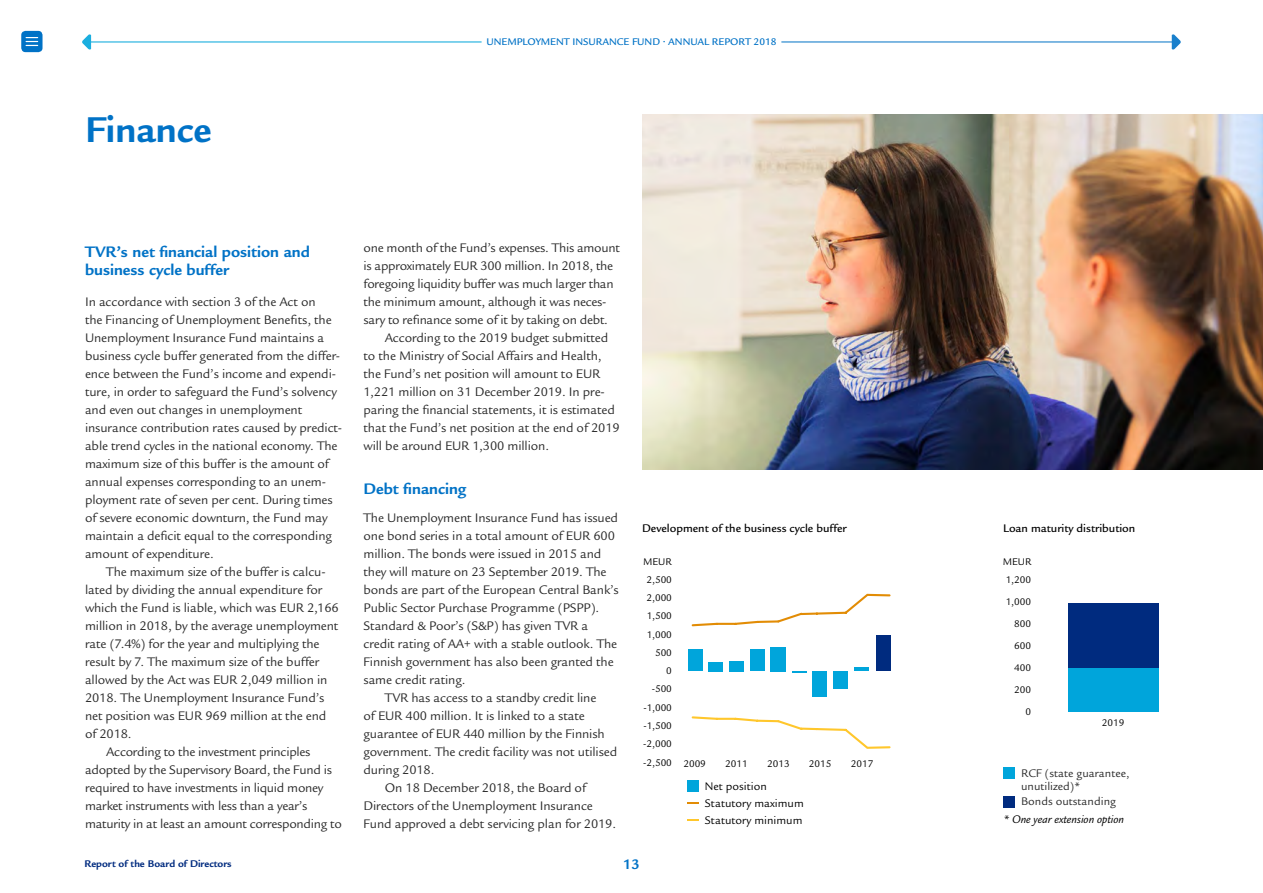
<style>
.page{position:relative;width:1263px;height:893px;background:#fff}
.page>*{position:absolute;margin:0;border:0;box-sizing:border-box;transform-origin:0 0}
.t1{font:700 39px "Legacy Sans Std";color:#0072c6}
.t2{font:700 16.5px/18px "Legacy Sans Std";color:#0072c6}
.t3{font:700 15px "Legacy Sans Std";color:#0072c6}
.t4{font:13.5px/18px "Legacy Sans Std";letter-spacing:-.01em;color:#292929}
.t5{font:500 12px "Legacy Sans Std";color:#000}
.t6{font:12px/13.5px "Legacy Sans Std";color:#292929}
.t7{font:12px "Legacy Sans Std";color:#000}
.t8{font:italic 12px "Legacy Sans Std";color:#000}
.t9{font:10.5px/22px "Legacy Sans Std";color:#000}
.t10{font:500 10.5px "Legacy Sans Std";color:#0072c6}
.t11{font:700 10.5px "Legacy Sans Std";color:#002b7f}
</style>
<div class="page">
<hr style="left:85px;top:42px;width:397px;height:1px;background:#00a5db">
<svg style="left:82px;top:34px;width:9px;height:16px"></svg>
<hr style="left:781px;top:42px;width:397px;height:1px;background:#0072c6">
<svg style="left:1172px;top:34px;width:9px;height:16px"></svg>
<div style="left:21px;top:31px;width:22px;height:21px;background:#0072c6;border-radius:4px"></div>
<svg style="left:26px;top:37px;width:12px;height:9px"></svg>
<div style="left:875px;top:635px;width:15px;height:36px;background:#002b7f"></div>
<svg style="left:792px;top:672px;width:14px;height:1px"></svg>
<div style="left:812px;top:671px;width:15px;height:26px;background:#00a5db"></div>
<hr style="left:854px;top:668px;width:15px;height:3px;background:#00a5db">
<div style="left:833px;top:671px;width:15px;height:18px;background:#00a5db"></div>
<div style="left:771px;top:647px;width:15px;height:24px;background:#00a5db"></div>
<div style="left:750px;top:650px;width:15px;height:21px;background:#00a5db"></div>
<div style="left:729px;top:661px;width:15px;height:10px;background:#00a5db"></div>
<div style="left:708px;top:662px;width:15px;height:9px;background:#00a5db"></div>
<div style="left:688px;top:650px;width:15px;height:21px;background:#00a5db"></div>
<div style="left:1003px;top:796px;width:12px;height:11px;background:#002b7f"></div>
<div style="left:1003px;top:767px;width:12px;height:12px;background:#00a5db"></div>
<svg style="left:687px;top:819px;width:12px;height:2px"></svg>
<svg style="left:687px;top:802px;width:12px;height:2px"></svg>
<div style="left:687px;top:780px;width:12px;height:12px;background:#00a5db"></div>
<svg style="left:691px;top:593px;width:200px;height:34px"></svg>
<svg style="left:691px;top:716px;width:200px;height:33px"></svg>
<img style="left:642px;top:115px;width:620px;height:355px">
<div style="left:1068px;top:603px;width:90px;height:65px;background:#002b7f"></div>
<div style="left:1068px;top:668px;width:90px;height:44px;background:#00a5db"></div>
<h1 class="t1" style="left:85px;top:107px;width:128px">Finance</h1>
<p class="t10" style="left:486px;top:36px;width:291px">UNEMPLOYMENT INSURANCE FUND • ANNUAL REPORT 2018</p>
<h4 class="t2" style="left:85px;top:243px;width:226px">TVR’s net fnancial position and business cycle buffer</h4>
<p class="t4" style="left:85px;top:293px;width:259px">In accordance with section 3 of the Act on<br>the Financing of Unemployment Benefts, the Unemployment Insurance Fund maintains a business cycle buffer generated from the differ&shy;ence between the Fund’s income and expendi&shy;ture, in order to safeguard the Fund’s solvency and even out changes in unemployment insurance contribution rates caused by predict&shy;able trend cycles in the national economy. The maximum size of this buffer is the amount of annual expenses corresponding to an unem&shy;ployment rate of seven per cent. During times of severe economic downturn, the Fund may maintain a defcit equal to the corresponding amount of expenditure.</p>
<p class="t4" style="left:85px;top:563px;width:255px;text-indent:21px">The maximum size of the buffer is calcu&shy;lated by dividing the annual expenditure for which the Fund is liable, which was EUR 2,166 million in 2018, by the average unemployment rate (7.4%) for the year and multiplying the result by 7. The maximum size of the buffer allowed by the Act was EUR 2,049 million in 2018. The Unemployment Insurance Fund’s net position was EUR 969 million at the end of 2018.</p>
<p class="t4" style="left:85px;top:743px;width:258px;text-indent:21px">According to the investment principles adopted by the Supervisory Board, the Fund is required to have investments in liquid money market instruments with less than a year’s maturity in at least an amount corresponding to</p>
<p class="t4" style="left:364px;top:239px;width:258px">one month of the Fund’s expenses. This amount is approximately EUR 300 million. In 2018, the foregoing liquidity buffer was much larger than the minimum amount, although it was neces&shy;sary to refnance some of it by taking on debt.</p>
<p class="t4" style="left:364px;top:329px;width:258px;text-indent:21px">According to the 2019 budget submitted to the Ministry of Social Affairs and Health, the Fund’s net position will amount to EUR 1,221 million on 31 December 2019. In pre&shy;paring the fnancial statements, it is estimated that the Fund’s net position at the end of 2019 will be around EUR 1,300 million.</p>
<h4 class="t2" style="left:364px;top:479px;width:104px">Debt fnancing</h4>
<p class="t4" style="left:364px;top:509px;width:257px">The Unemployment Insurance Fund has issued one bond series in a total amount of EUR 600 million. The bonds were issued in 2015 and they will mature on 23 September 2019. The bonds are part of the European Central Bank’s Public Sector Purchase Programme (PSPP).<br>Standard &amp; Poor’s (S&amp;P) has given TVR a credit rating of AA+ with a stable outlook. The Finnish government has also been granted the same credit rating.</p>
<p class="t4" style="left:364px;top:689px;width:255px;text-indent:21px">TVR has access to a standby credit line<br>of EUR 400 million. It is linked to a state guarantee of EUR 440 million by the Finnish government. The credit facility was not utilised during 2018.</p>
<p class="t4" style="left:364px;top:779px;width:254px;text-indent:21px">On 18 December 2018, the Board of<br>Directors of the Unemployment Insurance<br>Fund approved a debt servicing plan for 2019.</p>
<p class="t5" style="left:642px;top:521px;width:206px">Development of the business cycle buffer</p>
<p class="t9" style="left:643px;top:551px;width:30px">MEUR</p>
<p class="t9" style="left:646px;top:568px;width:27px">2,500</p>
<p class="t9" style="left:646px;top:587px;width:27px">2,000</p>
<p class="t9" style="left:647px;top:605px;width:27px">1,500</p>
<p class="t9" style="left:647px;top:623px;width:27px">1,000</p>
<p class="t9" style="left:655px;top:642px;width:18px">500</p>
<p class="t9" style="left:666px;top:660px;width:7px">0</p>
<p class="t9" style="left:652px;top:678px;width:22px">-500</p>
<p class="t9" style="left:643px;top:696px;width:30px">-1,000</p>
<p class="t9" style="left:643px;top:715px;width:30px">-1,500</p>
<p class="t9" style="left:643px;top:733px;width:30px">-2,000</p>
<p class="t9" style="left:643px;top:751px;width:30px">-2,500</p>
<p class="t9" style="left:683px;top:753px;width:24px">2009</p>
<p class="t9" style="left:725px;top:753px;width:24px">2011</p>
<p class="t9" style="left:767px;top:753px;width:24px">2013</p>
<p class="t9" style="left:809px;top:753px;width:24px">2015</p>
<p class="t9" style="left:851px;top:753px;width:24px">2017</p>
<p class="t7" style="left:705px;top:779px;width:63px">Net position</p>
<p class="t7" style="left:705px;top:796px;width:100px">Statutory maximum</p>
<p class="t7" style="left:705px;top:813px;width:99px">Statutory minimum</p>
<p class="t11" style="left:85px;top:858px;width:149px">Report of the Board of Directors</p>
<p class="t3" style="left:623px;top:855px;width:18px">13</p>
<p class="t5" style="left:1003px;top:521px;width:134px">Loan maturity distribution</p>
<p class="t9" style="left:1003px;top:553px;width:30px;line-height:17.7px">MEUR<br>1,200</p>
<p class="t9" style="left:1006px;top:591px;width:27px;text-align:right">1,000<br>800<br>600<br>400<br>200<br>0</p>
<p class="t9" style="left:1102px;top:711px;width:24px">2019</p>
<p class="t6" style="left:1021px;top:766px;width:110px">RCF (state guarantee, unutilized)*</p>
<p class="t6" style="left:1021px;top:795px;width:96px">Bonds outstanding</p>
<p class="t8" style="left:1003px;top:813px;width:123px">* One year extension option</p>
</div>
